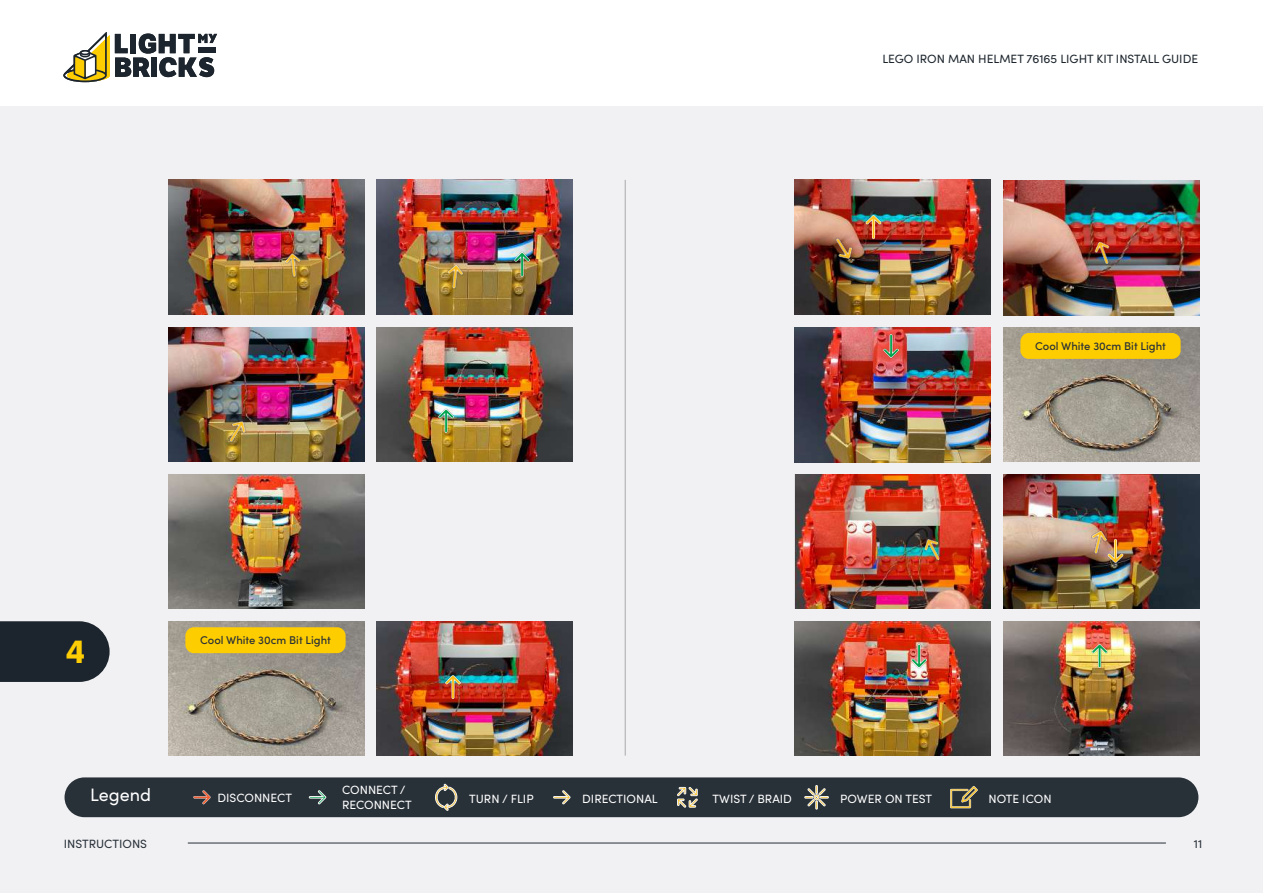
<style>
.page{position:relative;width:1263px;height:893px;background:#fff}
.page>*{position:absolute;margin:0;border:0;box-sizing:border-box;transform-origin:0 0}
.t1{font:700 31.5px "LFT Etica";color:#ffcd03}
.t2{font:18px "Sofia Pro";color:#fff}
.t3{font:12px/14.4px "Sofia Pro";color:#fff}
.t4{font:12px "Sofia Pro";color:#1c252d}
.t5{font:12px "Sofia Pro";color:#283038}
.t6{font:500 11.25px "Sofia Pro";color:#283038}
</style>
<div class="page">
<svg style="left:63px;top:32px;width:154px;height:50px"></svg>
<div style="left:0;top:106px;width:1263px;height:787px;background:#f1f1f3"></div>
<hr style="left:188px;top:843px;width:978px;height:1px;background:#283038">
<img style="left:168px;top:180px;width:196px;height:134px">
<img style="left:794px;top:180px;width:196px;height:134px">
<img style="left:377px;top:180px;width:196px;height:134px">
<img style="left:1003px;top:181px;width:196px;height:134px">
<img style="left:168px;top:327px;width:196px;height:134px">
<img style="left:794px;top:328px;width:196px;height:134px">
<img style="left:377px;top:327px;width:196px;height:134px">
<img style="left:168px;top:474px;width:196px;height:134px">
<img style="left:796px;top:474px;width:194px;height:134px">
<img style="left:1003px;top:474px;width:196px;height:134px">
<img style="left:168px;top:621px;width:196px;height:135px">
<img style="left:794px;top:621px;width:196px;height:135px">
<img style="left:377px;top:621px;width:196px;height:135px">
<img style="left:1003px;top:621px;width:196px;height:135px">
<svg style="left:0;top:621px;width:110px;height:61px;background:#2a323a"></svg>
<hr style="left:625px;top:180px;width:1px;height:576px;background:#000">
<div style="left:65px;top:777px;width:1133px;height:40px;background:#283038;border-radius:20px"></div>
<svg style="left:193px;top:790px;width:18px;height:14px"></svg>
<svg style="left:309px;top:790px;width:17px;height:14px"></svg>
<svg style="left:553px;top:790px;width:17px;height:14px"></svg>
<svg style="left:435px;top:784px;width:23px;height:27px"></svg>
<svg style="left:677px;top:787px;width:21px;height:21px"></svg>
<svg style="left:804px;top:785px;width:25px;height:24px"></svg>
<svg style="left:950px;top:786px;width:28px;height:22px"></svg>
<div style="left:185px;top:627px;width:161px;height:26px;background:#fecd00;border-radius:9px"></div>
<img style="left:277px;top:248px;width:34px;height:35px">
<img style="left:436px;top:260px;width:35px;height:34px">
<img style="left:215px;top:411px;width:43px;height:43px">
<img style="left:430px;top:405px;width:32px;height:32px">
<img style="left:506px;top:249px;width:31px;height:31px">
<img style="left:437px;top:671px;width:31px;height:32px">
<img style="left:858px;top:211px;width:31px;height:32px">
<img style="left:1082px;top:233px;width:40px;height:41px">
<img style="left:875px;top:330px;width:31px;height:31px">
<img style="left:1084px;top:640px;width:31px;height:31px">
<img style="left:1003px;top:327px;width:196px;height:134px">
<div style="left:1020px;top:333px;width:160px;height:26px;background:#fecd00;border-radius:9px"></div>
<img style="left:911px;top:529px;width:42px;height:43px">
<img style="left:1100px;top:535px;width:31px;height:31px">
<img style="left:903px;top:640px;width:32px;height:32px">
<img style="left:821px;top:225px;width:43px;height:43px">
<img style="left:1080px;top:524px;width:37px;height:38px">
<p class="t4" style="left:882px;top:50px;width:317px">LEGO IRON MAN HELMET 76165 LIGHT KIT INSTALL GUIDE</p>
<h1 class="t1" style="left:66px;top:633px;width:21px">4</h1>
<p class="t6" style="left:200px;top:632px;width:132px">Cool White 30cm Bit Light</p>
<p class="t6" style="left:1035px;top:337px;width:132px">Cool White 30cm Bit Light</p>
<h2 class="t2" style="left:90px;top:781px;width:62px">Legend</h2>
<p class="t3" style="left:217px;top:790px;width:76px">DISCONNECT</p>
<p class="t3" style="left:342px;top:782px;width:71px">CONNECT /<br>RECONNECT</p>
<p class="t3" style="left:469px;top:791px;width:66px">TURN / FLIP</p>
<p class="t3" style="left:582px;top:791px;width:77px">DIRECTIONAL</p>
<p class="t3" style="left:713px;top:791px;width:81px">TWIST / BRAID</p>
<p class="t3" style="left:840px;top:791px;width:93px">POWER ON TEST</p>
<p class="t3" style="left:988px;top:791px;width:65px">NOTE ICON</p>
<p class="t5" style="left:64px;top:835px;width:85px">INSTRUCTIONS</p>
<p class="t5" style="left:1194px;top:835px;width:10px">11</p>
</div>
